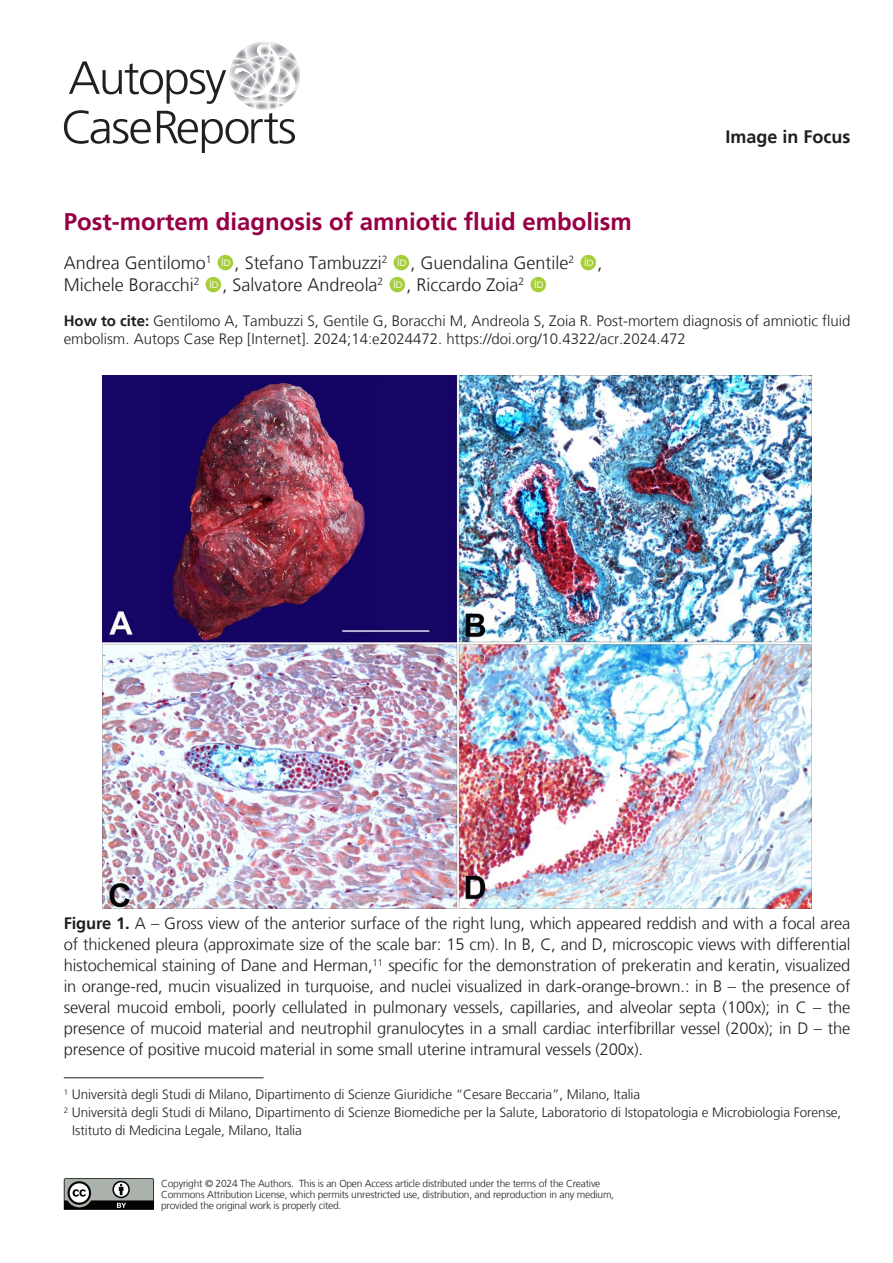
<style>
.page{position:relative;width:893px;height:1263px;background:#fff}
.page>*{position:absolute;margin:0;border:0;box-sizing:border-box;transform-origin:0 0}
.ArticleTitle{font:700 24px "Frutiger LT";color:#970044}
.Authors{font:300 18px "Frutiger LT";color:#231f20}
.ArticleTypeAlt{font:700 18px "Frutiger LT";color:#231f20}
.FigureCaption{font:300 16.5px/21px "Frutiger LT";letter-spacing:-.01em;color:#231f20;text-align:justify}
.HowToCite{font:300 15px/18px "Frutiger LT";color:#231f20}
.Affiliations{font:300 13.5px/18px "Frutiger LT";letter-spacing:-.005em;color:#231f20}
.LicenseParaAlt{font:300 10.2px/11.2px "Frutiger LT";letter-spacing:-.02em;color:#231f20}
.s1{font-weight:700}
</style>
<div class="page">
<svg style="left:64px;top:42px;width:236px;height:111px"></svg>
<svg style="left:64px;top:1178px;width:90px;height:32px;background:#767a76"></svg>
<hr style="left:64px;top:1077px;width:200px;height:1px;background:#231f20">
<img style="left:103px;top:375px;width:708px;height:533px">
<p class="ArticleTypeAlt" style="left:725px;top:127px;width:127px">Image in Focus</p>
<p class="ArticleTitle" style="left:64px;top:208px;width:570px">Post-mortem diagnosis of amniotic fluid embolism</p>
<p class="Authors" style="left:64px;top:253px;width:149px">Andrea Gentilomo<sup>1</sup></p>
<p class="Authors" style="left:235px;top:253px;width:154px">, Stefano Tambuzzi<sup>2</sup></p>
<p class="Authors" style="left:410px;top:253px;width:165px">, Guendalina Gentile<sup>2</sup></p>
<p class="Authors" style="left:597px;top:253px;width:7px">,</p>
<p class="Authors" style="left:64px;top:274px;width:137px">Michele Boracchi<sup>2</sup></p>
<p class="Authors" style="left:223px;top:274px;width:162px">, Salvatore Andreola<sup>2</sup></p>
<p class="Authors" style="left:406px;top:274px;width:119px">, Riccardo Zoia<sup>2</sup></p>
<p class="HowToCite" style="left:64px;top:312px;width:788px"><span class="s1">How to cite:</span> Gentilomo A, Tambuzzi S, Gentile G, Boracchi M, Andreola S, Zoia R. Post-mortem diagnosis of amniotic fluid embolism. Autops Case Rep [Internet]. 2024;14:e2024472. https://doi.org/10.4322/acr.2024.472</p>
<p class="FigureCaption" style="left:64px;top:913px;width:788px"><span class="s1">Figure 1.</span> A – Gross view of the anterior surface of the right lung, which appeared reddish and with a focal area of thickened pleura (approximate size of the scale bar: 15 cm). In B, C, and D, microscopic views with differential histochemical staining of Dane and Herman,<sup>11</sup> specific for the demonstration of prekeratin and keratin, visualized in orange-red, mucin visualized in turquoise, and nuclei visualized in dark-orange-brown.: in B – the presence of several mucoid emboli, poorly cellulated in pulmonary vessels, capillaries, and alveolar septa (100x); in C – the presence of mucoid material and neutrophil granulocytes in a small cardiac interfibrillar vessel (200x); in D – the presence of positive mucoid material in some small uterine intramural vessels (200x).</p>
<p class="Affiliations" style="left:64px;top:1086px;width:578px"><sup>1</sup> Università degli Studi di Milano, Dipartimento di Scienze Giuridiche “Cesare Beccaria”, Milano, Italia</p>
<p class="Affiliations" style="left:72px;top:1104px;width:770px;text-indent:-9px"><sup>2</sup> Università degli Studi di Milano, Dipartimento di Scienze Biomediche per la Salute, Laboratorio di Istopatologia e Microbiologia Forense,<br>Istituto di Medicina Legale, Milano, Italia</p>
<p class="LicenseParaAlt" style="left:161px;top:1177px;width:454px">Copyright © 2024 The Authors. This is an Open Access article distributed under the terms of the Creative<br>Commons Attribution License, which permits unrestricted use, distribution, and reproduction in any medium, provided the original work is properly cited.</p>
</div>
